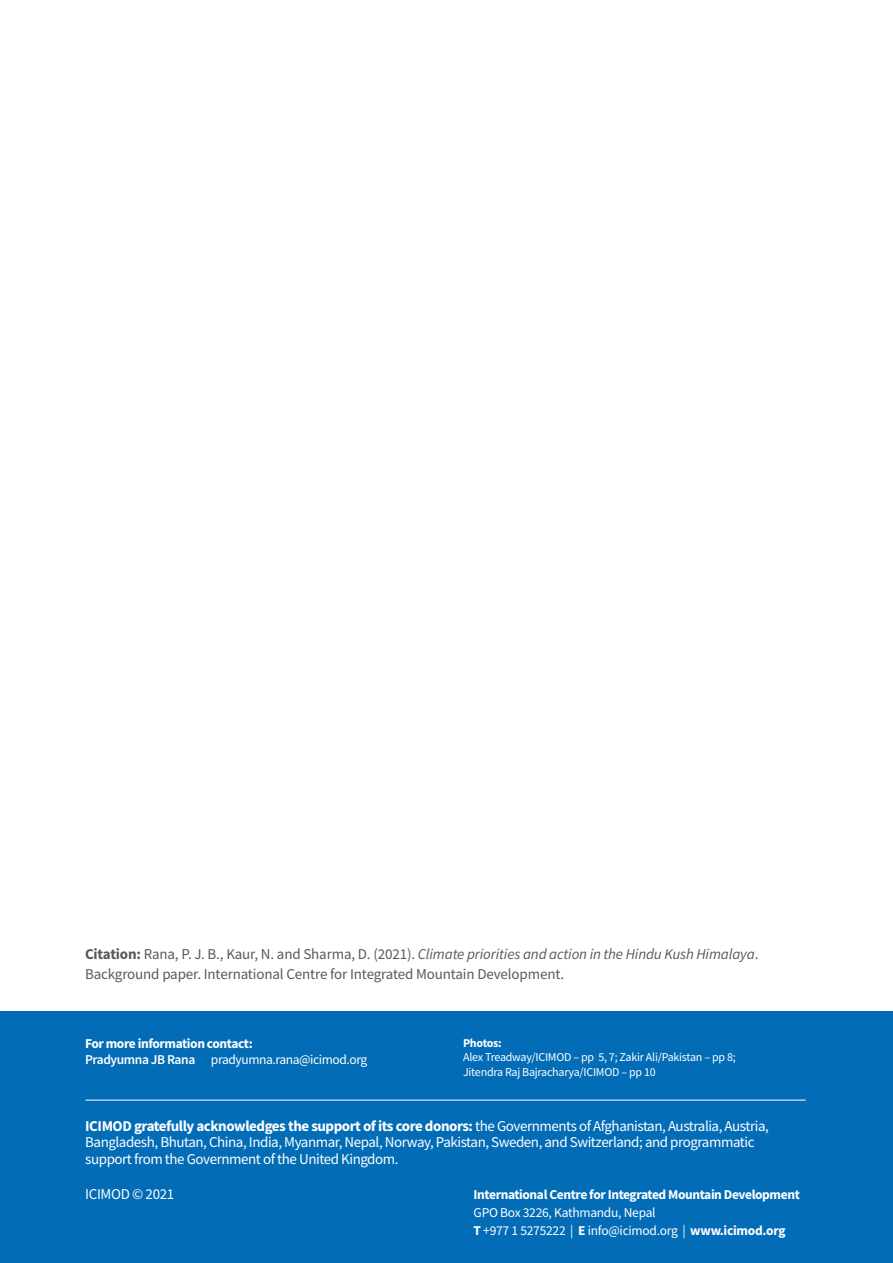
<style>
.page{position:relative;width:893px;height:1263px;background:#fff}
.page>*{position:absolute;margin:0;border:0;box-sizing:border-box;transform-origin:0 0}
.t1{font:15px/16.5px "Source Sans Pro";letter-spacing:-.03em;color:#fff}
.t2{font:15px/19.5px "Source Sans Pro";letter-spacing:-.01em;color:#58595b}
.t3{font:700 13.5px/16.2px "Source Sans Pro";letter-spacing:-.03em;color:#fff}
.t4{font:13.5px/18px "Source Sans Pro";letter-spacing:-.02em;color:#fff}
.t5{font:12px/14.4px "Source Sans Pro";letter-spacing:-.02em;color:#fff}
.t6{font:700 12px "Source Sans Pro";letter-spacing:-.025em;color:#fff}
.s1{font-weight:700}
.s2{font-style:italic}
.s3{font-weight:600}
.s4{font-weight:400}
</style>
<div class="page">
<div style="left:0;top:1012px;width:893px;height:251px;background:#036cb6"></div>
<hr style="left:86px;top:1100px;width:720px;height:1px;background:#fff">
<p class="t2" style="left:85px;top:944px;width:675px"><span class="s1">Citation:</span> Rana, P. J. B., Kaur, N. and Sharma, D. (2021). <span class="s2">Climate priorities and action in the Hindu Kush Himalaya</span>.<br>Background paper. International Centre for Integrated Mountain Development.</p>
<p class="t3" style="left:85px;top:1035px;width:284px">For more information contact:<br><span class="s3">Pradyumna JB Rana</span> <span class="s4">pradyumna.rana@icimod.org</span></p>
<p class="t6" style="left:463px;top:1035px;width:40px">Photos:</p>
<p class="t5" style="left:463px;top:1050px;width:274px">Alex Treadway/ICIMOD – pp 5, 7; Zakir Ali/Pakistan – pp 8;<br>Jitendra Raj Bajracharya/ICIMOD – pp 10</p>
<p class="t1" style="left:85px;top:1117px;width:685px"><span class="s1">ICIMOD gratefully acknowledges the support of its core donors:</span> the Governments of Afghanistan, Australia, Austria,<br>Bangladesh, Bhutan, China, India, Myanmar, Nepal, Norway, Pakistan, Sweden, and Switzerland; and programmatic support from the Government of the United Kingdom.</p>
<p class="t1" style="left:85px;top:1185px;width:91px">ICIMOD © 2021</p>
<p class="t3" style="left:474px;top:1186px;width:328px">International Centre for Integrated Mountain Development</p>
<p class="t4" style="left:474px;top:1203px;width:313px">GPO Box 3226, Kathmandu, Nepal<br><span class="s1">T</span> +977 1 5275222 | <span class="s1">E</span> info@icimod.org | <span class="s1">www.icimod.org</span></p>
</div>
